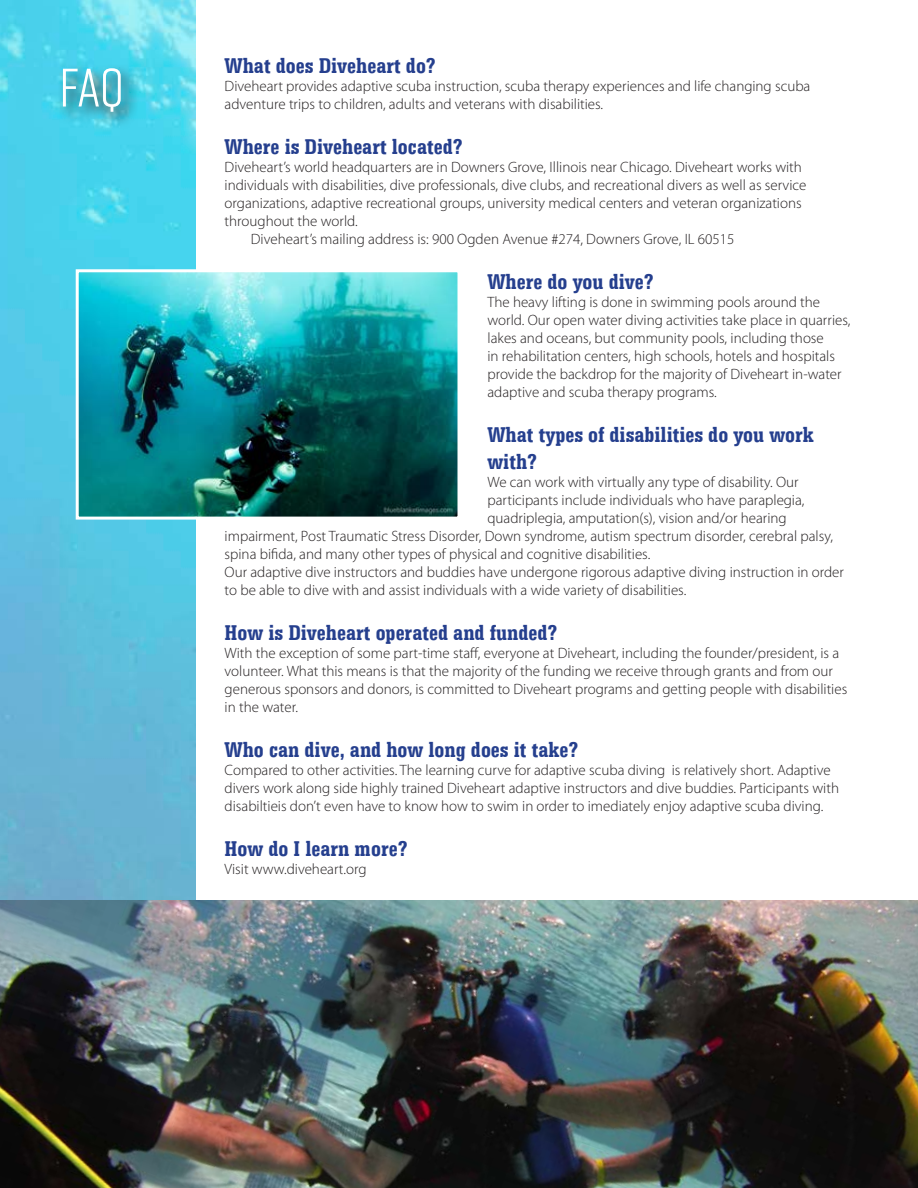
<style>
.page{position:relative;width:918px;height:1188px;background:#fff}
.page>*{position:absolute;margin:0;border:0;box-sizing:border-box;transform-origin:0 0}
.t1{font:54px "Rift";color:#fff}
.t2{font:700 22.5px/27px "Serifa";color:#253f8e}
.t3{font:300 15px/18px "Myriad Pro";color:#231f20}
</style>
<div class="page">
<img style="left:0;top:0;width:195px;height:901px">
<svg style="left:57px;top:63px;width:82px;height:67px;background:#46bfd4"></svg>
<img style="left:80px;top:273px;width:376px;height:243px">
<div style="left:76px;top:269px;width:384px;height:251px;border:3px solid #fff"></div>
<img style="left:0;top:901px;width:918px;height:287px">
<h1 class="t1" style="left:59px;top:50px;width:66px">FAQ</h1>
<h2 class="t2" style="left:225px;top:52px;width:213px">What does Diveheart do?</h2>
<p class="t3" style="left:225px;top:78px;width:587px">Diveheart provides adaptive scuba instruction, scuba therapy experiences and life changing scuba adventure trips to children, adults and veterans with disabilities.</p>
<h2 class="t2" style="left:225px;top:133px;width:240px">Where is Diveheart located?</h2>
<p class="t3" style="left:225px;top:159px;width:579px">Diveheart’s world headquarters are in Downers Grove, Illinois near Chicago. Diveheart works with</p>
<p class="t3" style="left:225px;top:177px;width:583px">individuals with disabilities, dive professionals, dive clubs, and recreational divers as well as service</p>
<p class="t3" style="left:225px;top:195px;width:579px">organizations, adaptive recreational groups, university medical centers and veteran organizations</p>
<p class="t3" style="left:225px;top:213px;width:135px">throughout the world.</p>
<p class="t3" style="left:251px;top:231px;width:485px">Diveheart’s mailing address is: 900 Ogden Avenue #274, Downers Grove, IL 60515</p>
<h2 class="t2" style="left:488px;top:268px;width:168px">Where do you dive?</h2>
<p class="t3" style="left:488px;top:294px;width:364px">The heavy lifting is done in swimming pools around the world. Our open water diving activities take place in quarries, lakes and oceans, but community pools, including those<br>in rehabilitation centers, high schools, hotels and hospitals provide the backdrop for the majority of Diveheart in-water adaptive and scuba therapy programs.</p>
<h2 class="t2" style="left:488px;top:421px;width:328px">What types of disabilities do you work with?</h2>
<p class="t3" style="left:488px;top:474px;width:313px">We can work with virtually any type of disability. Our</p>
<p class="t3" style="left:488px;top:492px;width:319px">participants include individuals who have paraplegia,</p>
<p class="t3" style="left:488px;top:510px;width:301px">quadriplegia, amputation(s), vision and/or hearing</p>
<p class="t3" style="left:225px;top:528px;width:610px">impairment, Post Traumatic Stress Disorder, Down syndrome, autism spectrum disorder, cerebral palsy,</p>
<p class="t3" style="left:225px;top:546px;width:427px">spina bifida, and many other types of physical and cognitive disabilities.</p>
<p class="t3" style="left:225px;top:564px;width:621px">Our adaptive dive instructors and buddies have undergone rigorous adaptive diving instruction in order</p>
<p class="t3" style="left:225px;top:582px;width:463px">to be able to dive with and assist individuals with a wide variety of disabilities.</p>
<h2 class="t2" style="left:225px;top:619px;width:334px">How is Diveheart operated and funded?</h2>
<p class="t3" style="left:225px;top:645px;width:624px">With the exception of some part-time staff, everyone at Diveheart, including the founder/president, is a volunteer. What this means is that the majority of the funding we receive through grants and from our generous sponsors and donors, is committed to Diveheart programs and getting people with disabilities in the water.</p>
<h2 class="t2" style="left:225px;top:736px;width:355px">Who can dive, and how long does it take?</h2>
<p class="t3" style="left:225px;top:762px;width:616px">Compared to other activities. The learning curve for adaptive scuba diving is relatively short. Adaptive divers work along side highly trained Diveheart adaptive instructors and dive buddies. Participants with disabiltieis don’t even have to know how to swim in order to imediately enjoy adaptive scuba diving.</p>
<h2 class="t2" style="left:225px;top:835px;width:185px">How do I learn more?</h2>
<p class="t3" style="left:225px;top:861px;width:143px">Visit www.diveheart.org</p>
</div>
